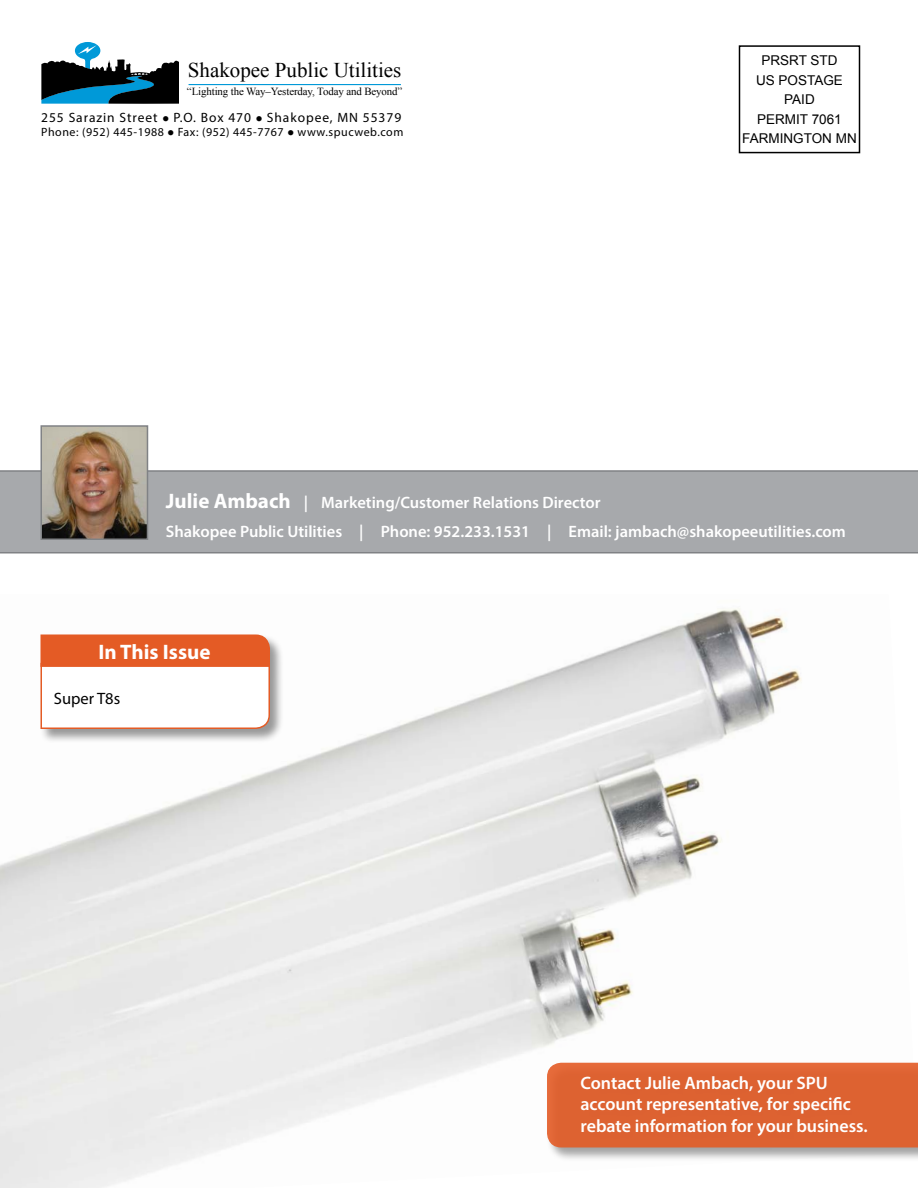
<style>
.page{position:relative;width:918px;height:1188px;background:#fff}
.page>*{position:absolute;margin:0;border:0;box-sizing:border-box;transform-origin:0 0}
.t1{font:21px "Times New Roman";color:#000}
.t2{font:700 21px "Myriad Pro";color:#fff}
.t3{font:600 18px/21.6px "Myriad Pro";color:#fff}
.t4{font:600 16.5px/28.8px "Myriad Pro";color:#fff}
.t5{font:16.5px "Myriad Pro";color:#000}
.t6{font:13.5px "Myriad Pro";letter-spacing:.07em;color:#000}
.t7{font:13.5px "Arial";color:#000}
.t8{font:12px "Myriad Pro";letter-spacing:.045em;color:#000}
.t9{font:10.8px "Times New Roman";letter-spacing:-.01em;color:#000}
.s1{font-weight:700;font-size:21px}
</style>
<div class="page">
<div style="left:739px;top:45px;width:121px;height:108px;border:2px solid #000"></div>
<hr style="left:189px;top:84px;width:212px;height:1px;background:#0099d8">
<div style="left:75px;top:42px;width:25px;height:18px;background:#0099d8;border-radius:50%"></div>
<svg style="left:41px;top:45px;width:138px;height:59px"></svg>
<div style="left:0;top:470px;width:918px;height:84px;background:#a7a9ac"></div>
<img style="left:0;top:608px;width:802px;height:580px">
<div style="left:39px;top:633px;width:246px;height:111px;background:#000;opacity:.4"></div>
<svg style="left:40px;top:634px;width:231px;height:96px"></svg>
<div style="left:546px;top:1062px;width:372px;height:100px;background:#000;opacity:.4"></div>
<div style="left:546px;top:1062px;width:372px;height:86px;background:#dd6231"></div>
<img style="left:43px;top:428px;width:102px;height:109px">
<div style="left:40px;top:425px;width:108px;height:115px;border:2px solid #808285"></div>
<p class="t1" style="left:188px;top:56px;width:215px">Shakopee Public Utilities</p>
<p class="t9" style="left:187px;top:84px;width:217px">“Lighting the Way–Yesterday, Today and Beyond”</p>
<p class="t6" style="left:41px;top:109px;width:362px">255 Sarazin Street ● P.O. Box 470 ● Shakopee, MN 55379</p>
<p class="t8" style="left:41px;top:125px;width:364px">Phone: (952) 445-1988 ● Fax: (952) 445-7767 ● www.spucweb.com</p>
<p class="t7" style="left:761px;top:52px;width:78px">PRSRT STD</p>
<p class="t7" style="left:756px;top:71px;width:88px">US POSTAGE</p>
<p class="t7" style="left:784px;top:91px;width:32px">PAID</p>
<p class="t7" style="left:757px;top:110px;width:86px">PERMIT 7061</p>
<p class="t7" style="left:742px;top:130px;width:104px">FARMINGTON MN</p>
<p class="t4" style="left:166px;top:488px;width:681px"><span class="s1">Julie Ambach</span> | Marketing/Customer Relations Director<br>Shakopee Public Utilities | Phone: 952.233.1531 | Email: jambach@shakopeeutilities.com</p>
<p class="t2" style="left:99px;top:638px;width:113px">In This Issue</p>
<p class="t5" style="left:54px;top:688px;width:68px">Super T8s</p>
<p class="t3" style="left:580px;top:1071px;width:289px">Contact Julie Ambach, your SPU account representative, for specific rebate information for your business.</p>
</div>
